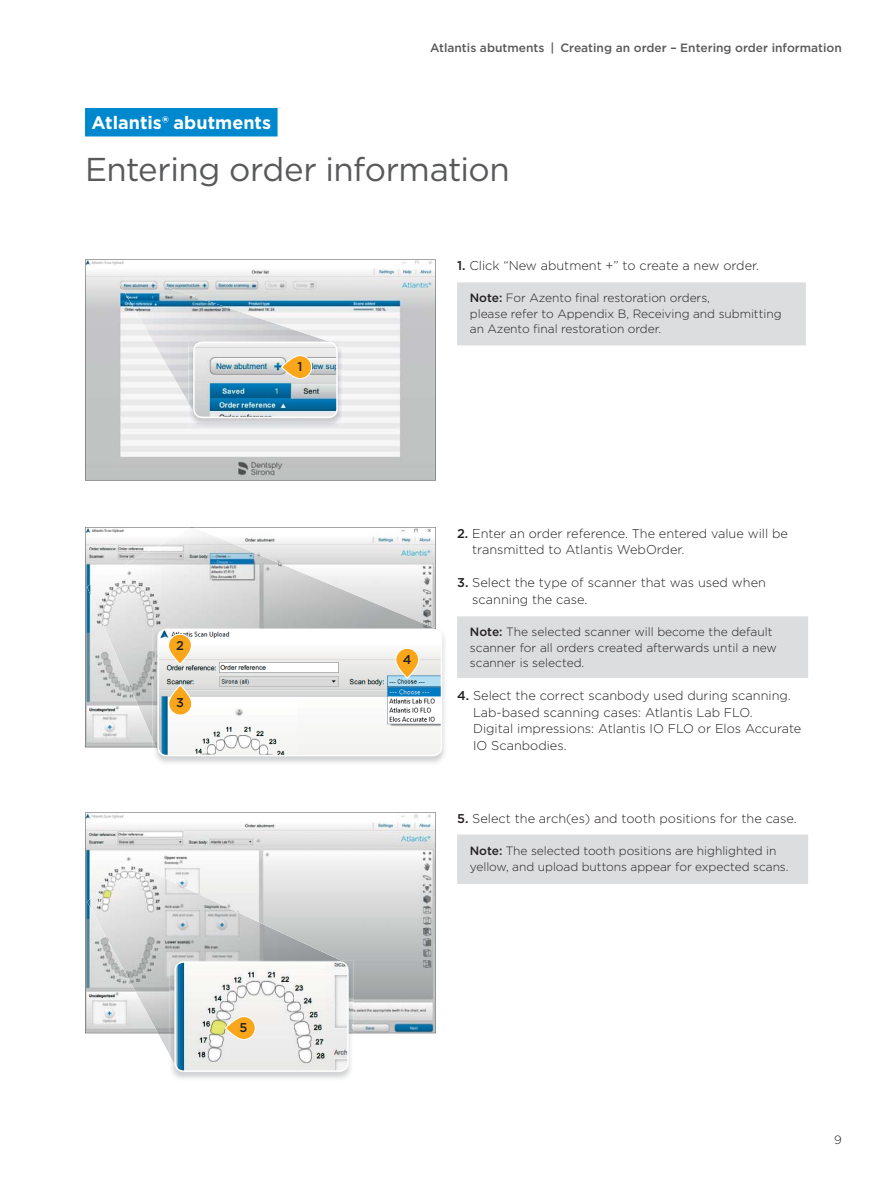
<style>
.page{position:relative;width:893px;height:1191px;background:#fff}
.page>*{position:absolute;margin:0;border:0;box-sizing:border-box;transform-origin:0 0}
.t1{font:33px "Gotham";letter-spacing:-.015em;color:#58595b}
.t2{font:700 18px "Gotham";color:#fff}
.t3{font:300 12.75px/16.5px "Gotham";color:#231f20}
.t4{font:500 12.75px "Gotham";color:#231f20}
.t5{font:300 12px/15.8px "Gotham";letter-spacing:-.005em;color:#231f20}
.t6{font:500 12px "Gotham";color:#58595b}
.s1{font-weight:500}
</style>
<div class="page">
<div style="left:457px;top:282px;width:349px;height:63px;background:#dcddde"></div>
<div style="left:457px;top:616px;width:351px;height:62px;background:#dcddde"></div>
<div style="left:457px;top:834px;width:351px;height:50px;background:#dcddde"></div>
<svg style="left:85px;top:259px;width:351px;height:221px"></svg>
<svg style="left:85px;top:812px;width:351px;height:221px"></svg>
<img style="left:87px;top:527px;width:348px;height:212px">
<img style="left:158px;top:1033px;width:12px;height:22px">
<img style="left:87px;top:867px;width:255px;height:165px">
<svg style="left:158px;top:1032px;width:12px;height:1px"></svg>
<img style="left:120px;top:283px;width:208px;height:120px">
<img style="left:158px;top:629px;width:283px;height:126px;border-radius:9px">
<div style="left:157px;top:628px;width:285px;height:128px;border:2px solid #fff;border-radius:9px"></div>
<img style="left:171px;top:1033px;width:182px;height:46px">
<img style="left:344px;top:960px;width:9px;height:73px">
<img style="left:170px;top:1032px;width:5px;height:34px">
<img style="left:170px;top:960px;width:174px;height:72px">
<img style="left:175px;top:962px;width:173px;height:109px;border-radius:9px">
<div style="left:174px;top:961px;width:175px;height:110px;border:2px solid #fff;border-radius:9px"></div>
<img style="left:188px;top:341px;width:154px;height:86px">
<img style="left:188px;top:341px;width:145px;height:72px">
<img style="left:194px;top:342px;width:143px;height:75px;border-radius:9px">
<div style="left:193px;top:341px;width:145px;height:77px;border:2px solid #fff;border-radius:9px"></div>
<div style="left:85px;top:108px;width:193px;height:28px;background:#0088ce"></div>
<svg style="left:169px;top:685px;width:23px;height:30px"></svg>
<div style="left:168px;top:684px;width:24px;height:31px;border:1px solid #fff;border-radius:12px"></div>
<svg style="left:168px;top:634px;width:23px;height:30px"></svg>
<div style="left:168px;top:633px;width:24px;height:31px;border:1px solid #fff;border-radius:12px"></div>
<svg style="left:396px;top:648px;width:23px;height:30px"></svg>
<div style="left:395px;top:648px;width:24px;height:31px;border:1px solid #fff;border-radius:12px"></div>
<svg style="left:225px;top:1016px;width:30px;height:23px"></svg>
<div style="left:225px;top:1016px;width:31px;height:24px;border:1px solid #fff;border-radius:12px"></div>
<svg style="left:282px;top:355px;width:30px;height:23px"></svg>
<div style="left:281px;top:355px;width:31px;height:24px;border:1px solid #fff;border-radius:12px"></div>
<p class="t6" style="left:430px;top:43px;width:413px">Atlantis abutments | Creating an order – Entering order information</p>
<h2 class="t2" style="left:91px;top:117px;width:181px">Atlantis® abutments</h2>
<h1 class="t1" style="left:85px;top:154px;width:426px">Entering order information</h1>
<p class="t4" style="left:176px;top:640px;width:9px">2</p>
<p class="t4" style="left:176px;top:696px;width:9px">3</p>
<p class="t4" style="left:297px;top:361px;width:7px">1</p>
<p class="t4" style="left:239px;top:1022px;width:9px">5</p>
<p class="t3" style="left:457px;top:258px;width:303px"><span class="s1">1.</span> Click “New abutment +” to create a new order.</p>
<p class="t5" style="left:470px;top:291px;width:313px"><span class="s1">Note:</span> For Azento final restoration orders,<br>please refer to Appendix B, Receiving and submitting an Azento final restoration order.</p>
<p class="t4" style="left:403px;top:654px;width:10px">4</p>
<p class="t3" style="left:472px;top:526px;width:317px;text-indent:-15px"><span class="s1">2.</span> Enter an order reference. The entered value will be transmitted to Atlantis WebOrder.</p>
<p class="t3" style="left:472px;top:575px;width:295px;text-indent:-15px"><span class="s1">3.</span> Select the type of scanner that was used when scanning the case.</p>
<p class="t5" style="left:470px;top:624px;width:309px"><span class="s1">Note:</span> The selected scanner will become the default scanner for all orders created afterwards until a new scanner is selected.</p>
<p class="t3" style="left:473px;top:688px;width:330px;text-indent:-16px"><span class="s1">4.</span> Select the correct scanbody used during scanning.<br>Lab-based scanning cases: Atlantis Lab FLO.<br>Digital impressions: Atlantis IO FLO or Elos Accurate IO Scanbodies.</p>
<p class="t3" style="left:457px;top:810px;width:341px"><span class="s1">5.</span> Select the arch(es) and tooth positions for the case.</p>
<p class="t5" style="left:470px;top:843px;width:320px"><span class="s1">Note:</span> The selected tooth positions are highlighted in yellow, and upload buttons appear for expected scans.</p>
<p class="t5" style="left:834px;top:1133px;width:9px">9</p>
</div>
